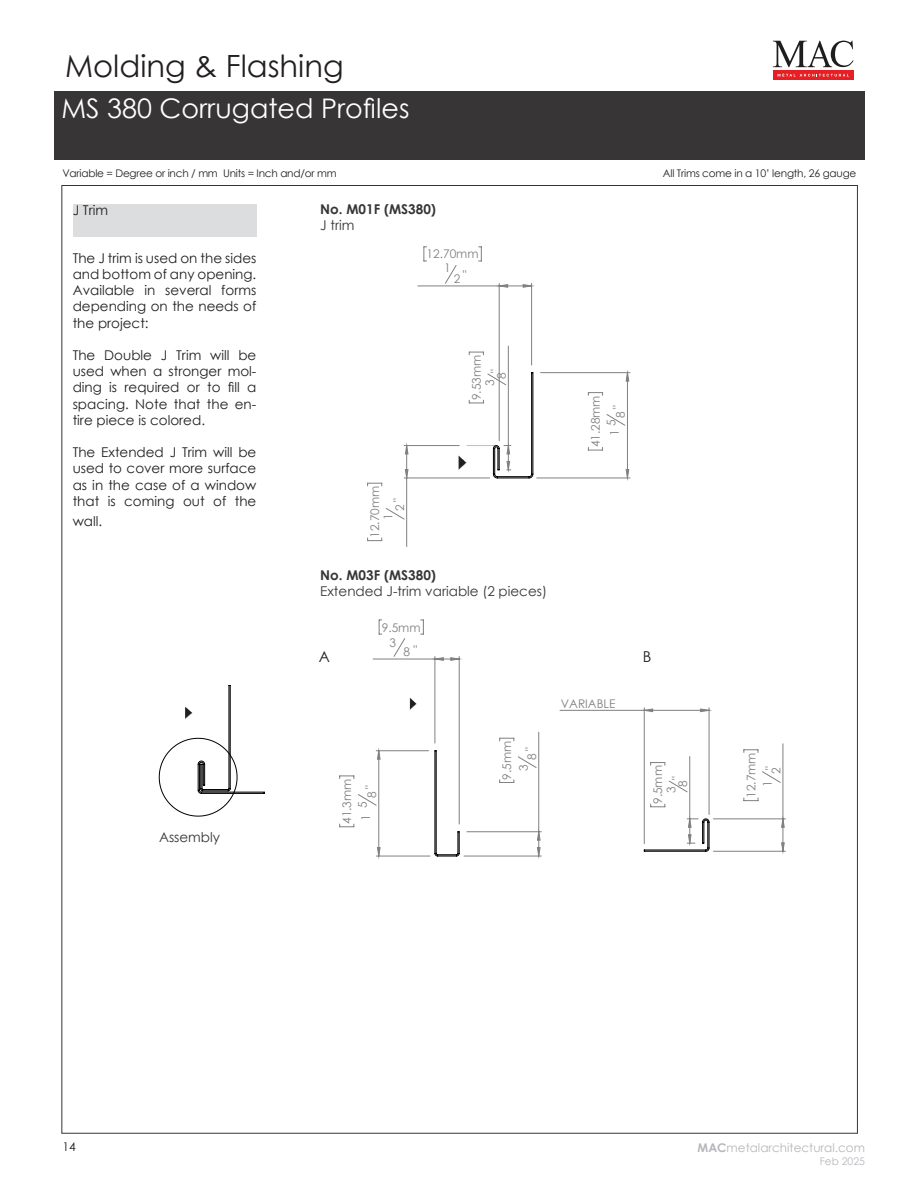
<style>
.page{position:relative;width:918px;height:1188px;background:#fff}
.page>*{position:absolute;margin:0;border:0;box-sizing:border-box;transform-origin:0 0}
.t1{font:30.6px "Century Gothic";color:#231f20}
.t2{font:27px "Century Gothic";color:#fff}
.t3{font:15px "Century Gothic";color:#231f20}
.t4{font:13.5px/16.2px "Century Gothic";color:#231f20;text-align:justify}
.t5{font:13.5px "Century Gothic";color:#373536}
.t6{font:700 13.5px "Century Gothic";color:#373536}
.t7{font:12px "Century Gothic";color:#b6b7bb}
.t8{font:12px "Century Gothic";color:#231f20}
.t9{font:11.85px/13.4px "Century Gothic";color:#808080}
.t10{font:10.5px "Century Gothic";letter-spacing:-.02em;color:#231f20}
.t11{font:10.5px "Century Gothic";color:#b6b7bb}
.t12{font:8.7px "Century Gothic";color:#000001}
.s1{font-weight:700}
</style>
<div class="page">
<svg style="left:773px;top:41px;width:81px;height:26px"></svg>
<div style="left:773px;top:71px;width:81px;height:9px;background:#e71e24"></div>
<svg style="left:778px;top:73px;width:71px;height:4px"></svg>
<div style="left:73px;top:204px;width:183px;height:33px;background:#dcdddf"></div>
<svg style="left:159px;top:685px;width:106px;height:132px"></svg>
<div style="left:54px;top:91px;width:810px;height:69px;background:#373536"></div>
<svg style="left:339px;top:619px;width:203px;height:238px"></svg>
<svg style="left:377px;top:657px;width:164px;height:200px"></svg>
<img style="left:408px;top:695px;width:11px;height:19px">
<hr style="left:560px;top:710px;width:84px;height:1px;background:#808080">
<svg style="left:644px;top:708px;width:142px;height:144px"></svg>
<svg style="left:367px;top:284px;width:262px;height:263px"></svg>
<h1 class="t1" style="left:65px;top:53px;width:280px">Molding &amp; Flashing</h1>
<h2 class="t2" style="left:61px;top:89px;width:350px">MS 380 Corrugated Profiles</h2>
<p class="t10" style="left:63px;top:170px;width:276px">Variable = Degree or inch / mm Units = Inch and/or mm</p>
<p class="t10" style="left:663px;top:170px;width:195px">All Trims come in a 10’ length, 26 gauge</p>
<p class="t6" style="left:320px;top:204px;width:117px">No. M01F (MS380)</p>
<p class="t5" style="left:320px;top:220px;width:36px">J trim</p>
<p class="t4" style="left:73px;top:203px;width:37px">J Trim</p>
<p class="t4" style="left:73px;top:251px;width:185px">The J trim is used on the sides and bottom of any opening.<br>Available in several forms depending on the needs of the project:</p>
<p class="t4" style="left:73px;top:348px;width:185px">The Double J Trim will be used when a stronger mol&shy;ding is required or to fill a spacing. Note that the en&shy;tire piece is colored.</p>
<p class="t4" style="left:73px;top:445px;width:185px">The Extended J Trim will be used to cover more surface as in the case of a window that is coming out of the</p>
<p class="t4" style="left:73px;top:514px;width:31px">wall.</p>
<p class="t12" style="left:166px;top:832px;width:57px">ASSEMBLAGE</p>
<p class="t5" style="left:159px;top:832px;width:63px">Assembly</p>
<p class="t9" style="left:444px;top:248px;width:36px;text-indent:-18px">12.70mm<br>1</p>
<p class="t9" style="left:454px;top:271px;width:14px">2"</p>
<p class="t9" style="left:369px;top:520px;width:36px;text-indent:-18px;rotate:-90deg">12.70mm<br>1</p>
<p class="t9" style="left:393px;top:511px;width:14px;rotate:-90deg">2"</p>
<p class="t9" style="left:471px;top:386px;width:33px;text-indent:-14px;rotate:-90deg">9.53mm<br>3</p>
<p class="t9" style="left:489px;top:373px;width:5px;rotate:-90deg">"</p>
<p class="t9" style="left:496px;top:379px;width:8px;rotate:-90deg">8</p>
<p class="t6" style="left:320px;top:570px;width:117px">No. M03F (MS380)</p>
<p class="t5" style="left:320px;top:586px;width:228px">Extended J-trim variable (2 pieces)</p>
<p class="t9" style="left:588px;top:436px;width:42px;line-height:17.1px;text-indent:-11px;rotate:-90deg">41.28mm<br>1 5</p>
<p class="t9" style="left:613px;top:418px;width:14px;rotate:-90deg">8"</p>
<p class="t9" style="left:390px;top:620px;width:33px;line-height:15.5px;text-indent:-8px">9.5mm<br>3</p>
<p class="t9" style="left:404px;top:645px;width:15px">8 "</p>
<p class="t3" style="left:319px;top:650px;width:13px">A</p>
<p class="t3" style="left:643px;top:650px;width:10px">B</p>
<p class="t9" style="left:561px;top:698px;width:56px">VARIABLE</p>
<p class="t9" style="left:339px;top:824px;width:47px;line-height:17.1px;rotate:-90deg">41.3mm<br>1 5</p>
<p class="t9" style="left:365px;top:798px;width:14px;rotate:-90deg">8"</p>
<p class="t9" style="left:500px;top:771px;width:31px;line-height:16.5px;text-indent:-9px;rotate:-90deg">9.5mm<br>3</p>
<p class="t9" style="left:525px;top:760px;width:14px;rotate:-90deg">8"</p>
<p class="t9" style="left:652px;top:793px;width:29px;text-indent:-11px;rotate:-90deg">9.5mm<br>3</p>
<p class="t9" style="left:671px;top:780px;width:5px;rotate:-90deg">"</p>
<p class="t9" style="left:677px;top:787px;width:8px;rotate:-90deg">8</p>
<p class="t9" style="left:744px;top:787px;width:36px;line-height:16.5px;text-indent:-11px;rotate:-90deg">12.7mm<br>1</p>
<p class="t9" style="left:764px;top:770px;width:5px;rotate:-90deg">"</p>
<p class="t9" style="left:770px;top:774px;width:8px;rotate:-90deg">2</p>
<p class="t8" style="left:63px;top:1142px;width:15px">14</p>
<p class="t7" style="left:698px;top:1141px;width:169px"><span class="s1">MAC</span>metalarchitectural.com</p>
<p class="t11" style="left:820px;top:1156px;width:47px">Feb 2025</p>
</div>
